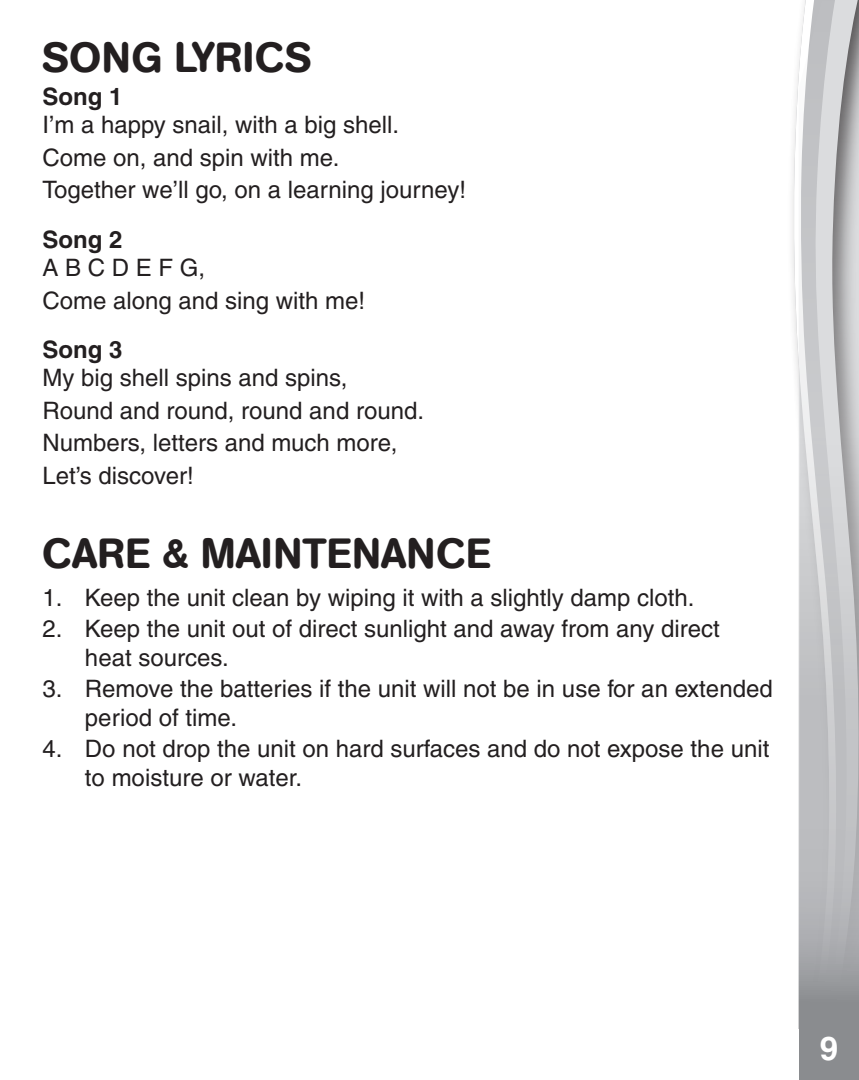
<style>
.page{position:relative;width:859px;height:1080px;background:#fff}
.page>*{position:absolute;margin:0;border:0;box-sizing:border-box;transform-origin:0 0}
.Headline{font:500 42px "AG Book Rounded";color:#231f20}
.body_text_2{font:500 42px "AG Book Rounded";letter-spacing:.02em;color:#231f20}
.t1{font:700 33px "Helvetica";color:#fff}
.body_text1{font:500 24px/28.8px "Helvetica";color:#231f20}
.body_text_2-2{font:500 24px "Helvetica";color:#231f20}
.body_text_2-3{font:700 24px "Helvetica";color:#231f20}
.body_text_2-4{font:500 24px "Helvetica";letter-spacing:.28em;color:#231f20}
</style>
<div class="page">
<svg style="left:793px;top:59px;width:6px;height:970px"></svg>
<svg style="left:799px;top:0;width:60px;height:1080px;background:#bebfc1"></svg>
<p class="body_text_2" style="left:42px;top:33px;width:270px">SONG LYRICS</p>
<p class="body_text_2-3" style="left:42px;top:82px;width:82px">Song 1</p>
<p class="body_text_2-2" style="left:42px;top:111px;width:358px">I’m a happy snail, with a big shell.</p>
<p class="body_text_2-2" style="left:42px;top:143px;width:299px">Come on, and spin with me.</p>
<p class="body_text_2-2" style="left:42px;top:176px;width:425px">Together we’ll go, on a learning journey!</p>
<p class="body_text_2-3" style="left:42px;top:225px;width:82px">Song 2</p>
<p class="body_text_2-4" style="left:42px;top:254px;width:164px">ABCDEFG,</p>
<p class="body_text_2-2" style="left:42px;top:286px;width:324px">Come along and sing with me!</p>
<p class="body_text_2-3" style="left:42px;top:335px;width:82px">Song 3</p>
<p class="body_text_2-2" style="left:42px;top:364px;width:307px">My big shell spins and spins,</p>
<p class="body_text_2-2" style="left:42px;top:396px;width:383px">Round and round, round and round.</p>
<p class="body_text_2-2" style="left:42px;top:429px;width:357px">Numbers, letters and much more,</p>
<p class="body_text_2-2" style="left:42px;top:461px;width:153px">Let’s discover!</p>
<p class="Headline" style="left:42px;top:529px;width:450px">CARE &amp; MAINTENANCE</p>
<p class="body_text1" style="left:42px;top:583px;width:654px">1. Keep the unit clean by wiping it with a slightly damp cloth.</p>
<p class="body_text1" style="left:42px;top:614px;width:679px">2. Keep the unit out of direct sunlight and away from any direct</p>
<p class="body_text1" style="left:85px;top:643px;width:145px">heat sources.</p>
<p class="body_text1" style="left:85px;top:674px;width:689px;text-indent:-43px">3. Remove the batteries if the unit will not be in use for an extended period of time.</p>
<p class="body_text1" style="left:85px;top:734px;width:686px;text-indent:-43px">4. Do not drop the unit on hard surfaces and do not expose the unit to moisture or water.</p>
<h2 class="t1" style="left:820px;top:1025px;width:24px">9 <sup>9</sup>9</h2>
</div>
